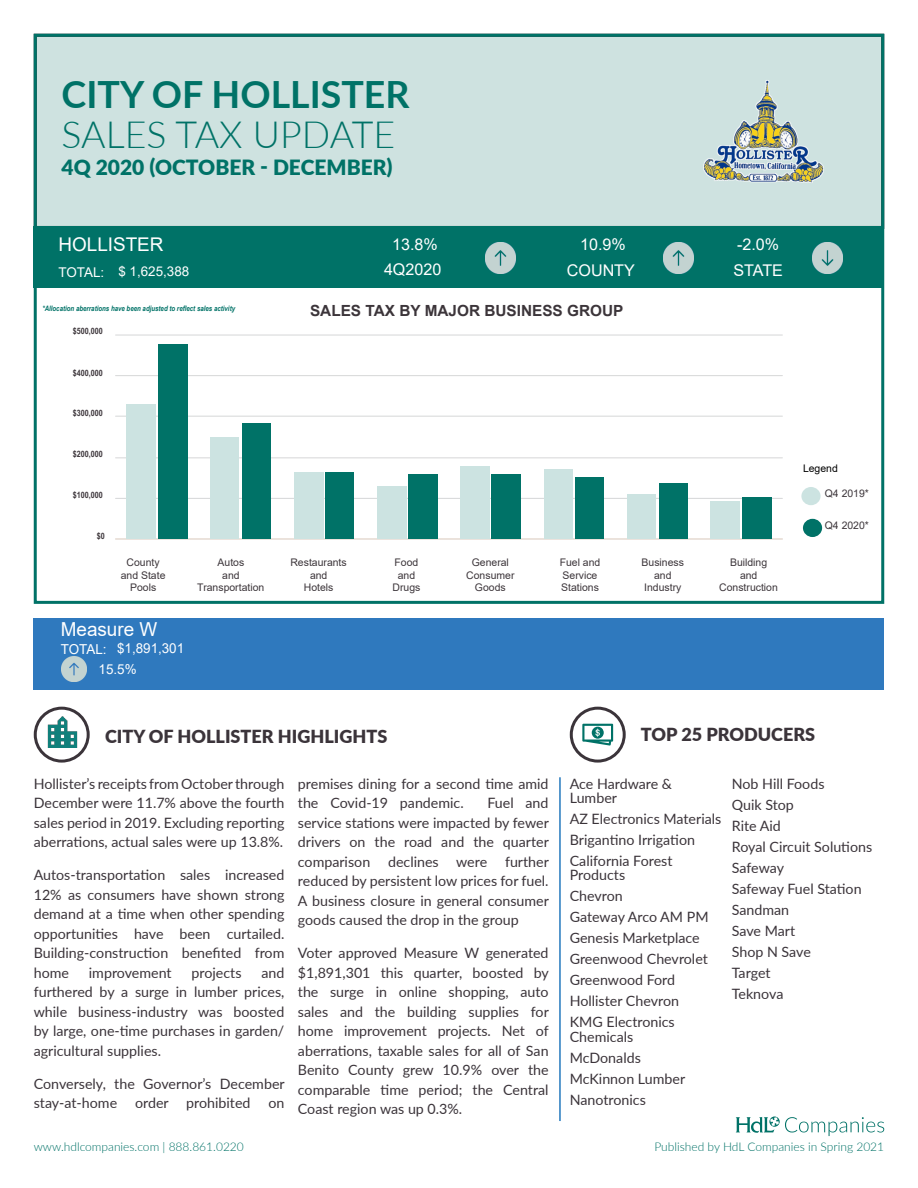
<style>
.page{position:relative;width:918px;height:1188px;background:#fff}
.page>*{position:absolute;margin:0;border:0;box-sizing:border-box;transform-origin:0 0}
.t1{font:700 37.5px "Lato";color:#007267}
.t2{font:300 37.5px "Lato";color:#007267}
.t3{font:900 21px "Lato";color:#007267}
.t4{font:19.35px "Arial";color:#fff}
.t5{font:18.9px "Arial";color:#fff}
.t6{font:900 18px "Lato";color:#3b343a}
.t7{font:16.2px "Arial";color:#fff}
.t8{font:700 15.3px "Arial";color:#3c353a}
.t9{font:14.25px/19.5px "Lato";color:#3b343a}
.t10{font:13.65px/20.4px "Arial";color:#fff}
.t11{font:13.35px "Arial";color:#fff}
.t12{font:300 12px "Lato";color:#007267}
.t13{font:10.5px/12.1px "Arial";color:#3c353a;text-align:center}
.t14{font:10.5px "Arial";color:#000}
.t15{font:700 8.7px "Arial Narrow";color:#3c353a}
.t16{font:italic 700 7.5px "Arial Narrow";color:#007267}
</style>
<div class="page">
<div style="left:35px;top:35px;width:848px;height:192px;background:#cee2e0"></div>
<div style="left:34px;top:34px;width:850px;height:570px;border:3px solid #007267"></div>
<svg style="left:736px;top:1116px;width:148px;height:20px"></svg>
<hr style="left:559px;top:777px;width:2px;height:344px;background:#2479be">
<div style="left:801px;top:487px;width:20px;height:18px;background:#cce3e1;border-radius:50%"></div>
<div style="left:803px;top:519px;width:19px;height:18px;background:#007267;border-radius:50%"></div>
<hr style="left:116px;top:498px;width:666px;height:1px;background:#d9dadb">
<hr style="left:116px;top:457px;width:666px;height:1px;background:#d9dadb">
<hr style="left:116px;top:416px;width:666px;height:1px;background:#d9dadb">
<hr style="left:116px;top:375px;width:666px;height:1px;background:#d9dadb">
<hr style="left:116px;top:334px;width:666px;height:2px;background:#d9dadb">
<hr style="left:116px;top:538px;width:666px;height:2px;background:#edddd1">
<div style="left:127px;top:404px;width:29px;height:135px;background:#cce3e1"></div>
<div style="left:211px;top:437px;width:28px;height:102px;background:#cce3e1"></div>
<div style="left:294px;top:472px;width:29px;height:67px;background:#cce3e1"></div>
<div style="left:377px;top:486px;width:29px;height:53px;background:#cce3e1"></div>
<div style="left:460px;top:467px;width:29px;height:72px;background:#cce3e1"></div>
<div style="left:544px;top:470px;width:28px;height:69px;background:#cce3e1"></div>
<div style="left:627px;top:494px;width:29px;height:45px;background:#cce3e1"></div>
<div style="left:710px;top:502px;width:30px;height:37px;background:#cce3e1"></div>
<div style="left:158px;top:345px;width:30px;height:194px;background:#007267"></div>
<div style="left:242px;top:424px;width:29px;height:115px;background:#007267"></div>
<div style="left:325px;top:472px;width:29px;height:67px;background:#007267"></div>
<div style="left:409px;top:474px;width:29px;height:65px;background:#007267"></div>
<div style="left:492px;top:474px;width:29px;height:65px;background:#007267"></div>
<div style="left:576px;top:478px;width:28px;height:61px;background:#007267"></div>
<div style="left:659px;top:483px;width:28px;height:56px;background:#007267"></div>
<div style="left:742px;top:497px;width:29px;height:42px;background:#007267"></div>
<img style="left:703px;top:80px;width:120px;height:103px">
<div style="left:570px;top:707px;width:56px;height:56px;border:3px solid #3b343a;border-radius:50%"></div>
<svg style="left:582px;top:724px;width:31px;height:22px"></svg>
<img style="left:43px;top:714px;width:39px;height:38px">
<div style="left:34px;top:707px;width:56px;height:56px;border:3px solid #3b343a;border-radius:50%"></div>
<div style="left:34px;top:618px;width:850px;height:72px;background:#2f79be"></div>
<img style="left:61px;top:657px;width:26px;height:25px">
<div style="left:34px;top:227px;width:850px;height:61px;background:#007267"></div>
<img style="left:812px;top:242px;width:31px;height:31px">
<img style="left:485px;top:242px;width:31px;height:31px">
<img style="left:663px;top:242px;width:31px;height:31px">
<p class="t1" style="left:62px;top:66px;width:349px">CITY OF HOLLISTER</p>
<p class="t2" style="left:62px;top:109px;width:335px">SALES TAX UPDATE</p>
<p class="t3" style="left:62px;top:151px;width:333px">4Q 2020 (OCTOBER - DECEMBER)</p>
<p class="t5" style="left:58px;top:231px;width:107px">HOLLISTER</p>
<p class="t11" style="left:58px;top:262px;width:132px">TOTAL: $ 1,625,388</p>
<p class="t16" style="left:42px;top:303px;width:194px">*Allocation aberrations have been adjusted to reflect sales activity</p>
<p class="t15" style="left:73px;top:324px;width:31px">$500,000</p>
<p class="t15" style="left:73px;top:366px;width:31px">$400,000</p>
<p class="t15" style="left:73px;top:407px;width:31px">$300,000</p>
<p class="t15" style="left:73px;top:447px;width:31px">$200,000</p>
<p class="t15" style="left:73px;top:489px;width:31px">$100,000</p>
<p class="t15" style="left:97px;top:529px;width:9px">$0</p>
<p class="t7" style="left:392px;top:233px;width:47px">13.8%</p>
<p class="t7" style="left:580px;top:233px;width:47px">10.9%</p>
<p class="t7" style="left:737px;top:233px;width:44px">-2.0%</p>
<p class="t7" style="left:567px;top:259px;width:70px">COUNTY</p>
<p class="t7" style="left:733px;top:259px;width:51px">STATE</p>
<p class="t7" style="left:384px;top:258px;width:59px">4Q2020</p>
<p class="t8" style="left:310px;top:300px;width:315px">SALES TAX BY MAJOR BUSINESS GROUP</p>
<p class="t13" style="left:121px;top:557px;width:46px">County and State<br>Pools</p>
<p class="t13" style="left:197px;top:557px;width:69px">Autos<br>and<br>Transportation</p>
<p class="t13" style="left:290px;top:557px;width:58px">Restaurants and<br>Hotels</p>
<p class="t13" style="left:393px;top:557px;width:29px">Food and<br>Drugs</p>
<p class="t13" style="left:466px;top:557px;width:50px">General<br>Consumer<br>Goods</p>
<p class="t13" style="left:560px;top:557px;width:42px;text-align:left">Fuel and<br>Service<br>Stations</p>
<p class="t13" style="left:642px;top:557px;width:44px">Business and<br>Industry</p>
<p class="t13" style="left:719px;top:557px;width:60px">Building<br>and<br>Construction</p>
<p class="t4" style="left:61px;top:616px;width:98px">Measure W</p>
<p class="t10" style="left:117px;top:638px;width:69px">$1,891,301</p>
<p class="t10" style="left:99px;top:639px;width:40px;text-indent:-38px">TOTAL:<br>15.5%</p>
<p class="t14" style="left:803px;top:461px;width:36px">Legend</p>
<p class="t13" style="left:825px;top:488px;width:46px">Q4 2019*</p>
<p class="t13" style="left:825px;top:519px;width:46px">Q4 2020*</p>
<p class="t6" style="left:105px;top:723px;width:284px">CITY OF HOLLISTER HIGHLIGHTS</p>
<p class="t6" style="left:641px;top:721px;width:176px">TOP 25 PRODUCERS</p>
<p class="t9" style="left:34px;top:773px;width:252px;text-align:justify">Hollister’s receipts from October through December were 11.7% above the fourth sales period in 2019. Excluding reporting aberrations, actual sales were up 13.8%.</p>
<p class="t9" style="left:34px;top:865px;width:252px;text-align:justify">Autos-transportation sales increased 12% as consumers have shown strong demand at a time when other spending opportunities have been curtailed.<br>Building-construction benefited from home</p>
<p class="t9" style="left:34px;top:962px;width:252px;text-align:justify;text-indent:228px">and furthered by a surge in lumber prices, while business-industry was boosted by large, one-time purchases in garden/ agricultural supplies.</p>
<p class="t9" style="left:34px;top:1073px;width:252px">Conversely, the Governor’s December stay-at-home</p>
<p class="t9" style="left:89px;top:962px;width:84px">improvement</p>
<p class="t9" style="left:192px;top:962px;width:51px">projects</p>
<p class="t9" style="left:135px;top:1093px;width:117px">order prohibited</p>
<p class="t9" style="left:268px;top:1093px;width:18px">on</p>
<p class="t12" style="left:34px;top:1139px;width:212px">www.hdlcompanies.com | 888.861.0220</p>
<p class="t9" style="left:298px;top:773px;width:252px">premises dining for a second time amid the Covid-19 pandemic.</p>
<p class="t9" style="left:298px;top:793px;width:252px;text-align:justify;text-indent:189px">Fuel and service stations were impacted by fewer drivers on the road and the quarter comparison declines were further reduced by persistent low prices for fuel.<br>A business closure in general consumer goods caused the drop in the group</p>
<p class="t9" style="left:298px;top:943px;width:253px;text-align:justify">Voter approved Measure W generated $1,891,301 this quarter, boosted by the surge in online shopping, auto sales and the building supplies for home improvement projects. Net of aberrations, taxable sales for all of San Benito County grew 10.9% over the comparable time period; the Central Coast region was up 0.3%.</p>
<p class="t9" style="left:570px;top:776px;width:104px;line-height:14.2px">Ace Hardware &amp;<br>Lumber</p>
<p class="t9" style="left:570px;top:809px;width:153px">AZ Electronics Materials</p>
<p class="t9" style="left:570px;top:830px;width:127px">Brigantino Irrigation</p>
<p class="t9" style="left:570px;top:853px;width:104px;line-height:14.2px">California Forest<br>Products</p>
<p class="t9" style="left:570px;top:886px;width:55px">Chevron</p>
<p class="t9" style="left:570px;top:907px;width:140px">Gateway Arco AM PM</p>
<p class="t9" style="left:570px;top:928px;width:132px">Genesis Marketplace</p>
<p class="t9" style="left:570px;top:949px;width:140px">Greenwood Chevrolet</p>
<p class="t9" style="left:570px;top:970px;width:107px">Greenwood Ford</p>
<p class="t9" style="left:570px;top:991px;width:111px">Hollister Chevron</p>
<p class="t9" style="left:570px;top:1014px;width:106px;line-height:14.2px">KMG Electronics<br>Chemicals</p>
<p class="t9" style="left:570px;top:1047px;width:73px">McDonalds</p>
<p class="t9" style="left:570px;top:1068px;width:117px">McKinnon Lumber</p>
<p class="t9" style="left:570px;top:1089px;width:78px">Nanotronics</p>
<p class="t9" style="left:732px;top:773px;width:94px">Nob Hill Foods</p>
<p class="t9" style="left:732px;top:794px;width:64px">Quik Stop</p>
<p class="t9" style="left:732px;top:815px;width:51px">Rite Aid</p>
<p class="t9" style="left:732px;top:836px;width:142px">Royal Circuit Solutions</p>
<p class="t9" style="left:732px;top:857px;width:54px">Safeway</p>
<p class="t9" style="left:732px;top:878px;width:131px">Safeway Fuel Station</p>
<p class="t9" style="left:732px;top:899px;width:59px">Sandman</p>
<p class="t9" style="left:732px;top:920px;width:65px">Save Mart</p>
<p class="t9" style="left:732px;top:941px;width:81px">Shop N Save</p>
<p class="t9" style="left:732px;top:962px;width:40px">Target</p>
<p class="t9" style="left:732px;top:983px;width:53px">Teknova</p>
<p class="t12" style="left:654px;top:1139px;width:231px">Published by HdL Companies in Spring 2021</p>
</div>
